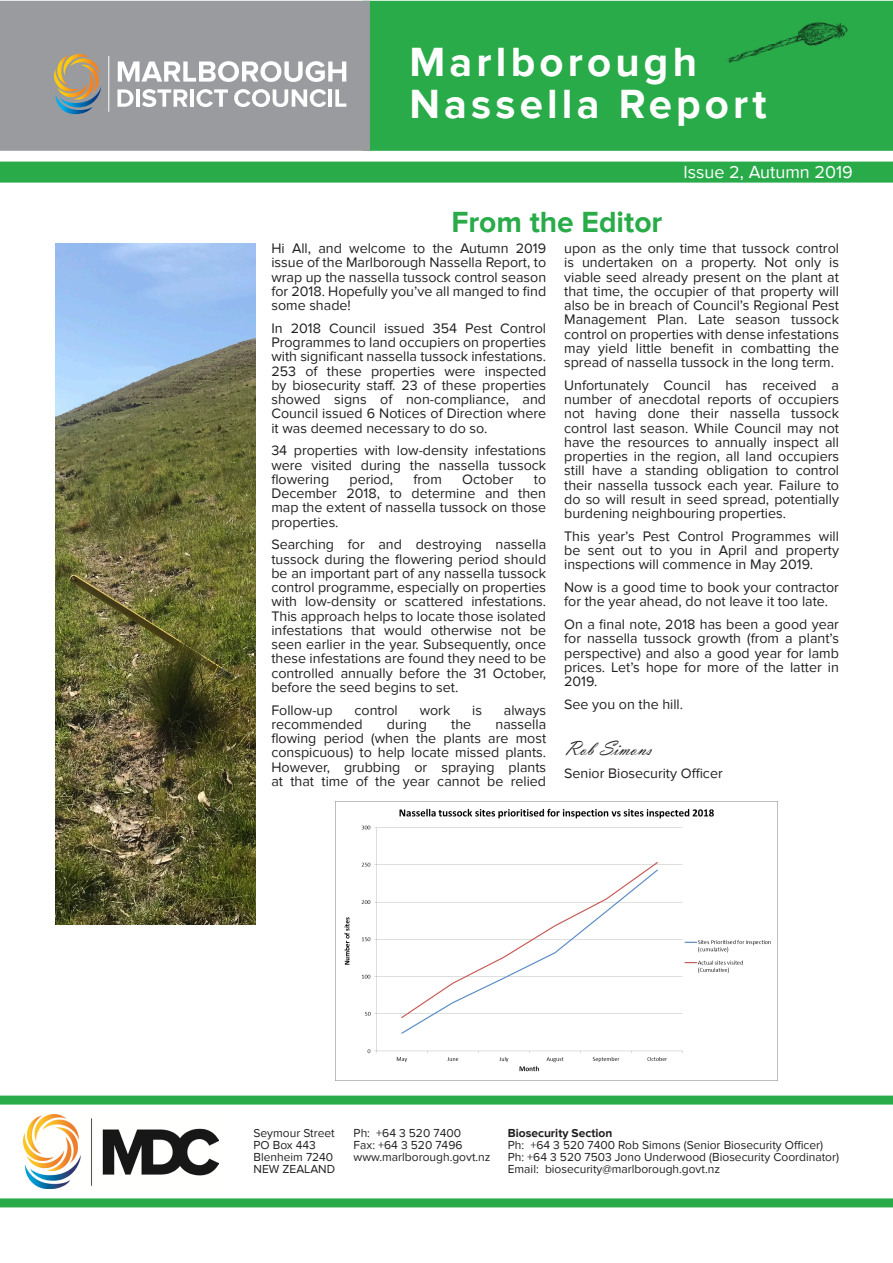
<style>
.page{position:relative;width:893px;height:1263px;background:#fff}
.page>*{position:absolute;margin:0;border:0;box-sizing:border-box;transform-origin:0 0}
.TopHeading{font:700 42px/42px "Proxima Nova";letter-spacing:.1em;color:#fff}
.Heading1{font:700 30px "Proxima Nova";color:#29ab4a}
.Body_Text{font:21px "Vladimir Script";color:#231f20}
.HeadingDate{font:18px "Proxima Nova";color:#fff}
.Body_Text-2{font:14.25px/14.2px "Proxima Nova";color:#231f20;text-align:justify}
.Front_Page_Footer{font:12px/12px "Proxima Nova";color:#231f20}
.Front_Page_Footer-2{font:700 12px "Proxima Nova";color:#231f20}
</style>
<div class="page">
<div style="left:362px;top:1px;width:531px;height:150px;background:#29ab4a"></div>
<div style="left:0;top:162px;width:893px;height:21px;background:#29ab4a"></div>
<div style="left:0;top:1095px;width:893px;height:9px;background:#29ab4a"></div>
<div style="left:0;top:1198px;width:893px;height:9px;background:#29ab4a"></div>
<div style="left:0;top:1px;width:370px;height:150px;background:#999b9e"></div>
<svg style="left:118px;top:61px;width:228px;height:21px"></svg>
<svg style="left:117px;top:89px;width:16px;height:18px"></svg>
<hr style="left:136px;top:89px;width:4px;height:18px;background:#fff">
<svg style="left:142px;top:89px;width:46px;height:18px"></svg>
<hr style="left:190px;top:89px;width:4px;height:18px;background:#fff">
<svg style="left:196px;top:89px;width:32px;height:18px"></svg>
<svg style="left:234px;top:89px;width:92px;height:18px"></svg>
<hr style="left:328px;top:89px;width:4px;height:18px;background:#fff">
<svg style="left:335px;top:89px;width:11px;height:18px"></svg>
<hr style="left:108px;top:56px;width:1px;height:56px;background:#fff">
<svg style="left:54px;top:54px;width:47px;height:60px"></svg>
<img style="left:727px;top:22px;width:121px;height:41px">
<img style="left:55px;top:244px;width:200px;height:680px">
<img style="left:335px;top:801px;width:443px;height:280px">
<img style="left:23px;top:1115px;width:195px;height:73px">
<p class="TopHeading" style="left:409px;top:42px;width:359px">Marlborough<br>Nassella Report</p>
<p class="HeadingDate" style="left:684px;top:162px;width:171px">Issue 2, Autumn 2019</p>
<p class="Heading1" style="left:451px;top:205px;width:213px">From the Editor</p>
<p class="Body_Text-2" style="left:271px;top:241px;width:276px">Hi All, and welcome to the Autumn 2019 issue of the Marlborough Nassella Report, to wrap up the nassella tussock control season for 2018. Hopefully you’ve all manged to find some shade!</p>
<p class="Body_Text-2" style="left:271px;top:321px;width:276px">In 2018 Council issued 354 Pest Control Programmes to land occupiers on properties with significant nassella tussock infestations.<br>253 of these properties were inspected by biosecurity staff. 23 of these properties showed signs of non-compliance, and Council issued 6 Notices of Direction where it was deemed necessary to do so.</p>
<p class="Body_Text-2" style="left:271px;top:444px;width:276px">34 properties with low-density infestations were visited during the nassella tussock flowering</p>
<p class="Body_Text-2" style="left:564px;top:241px;width:276px">upon as the only time that tussock control is undertaken on a property. Not only is viable seed already present on the plant at that time, the occupier of that property will also be in breach of Council’s Regional Pest Management Plan. Late season tussock control on properties with dense infestations may yield little benefit in combatting the spread of nassella tussock in the long term.</p>
<p class="Body_Text-2" style="left:564px;top:378px;width:276px">Unfortunately Council has received a number of anecdotal reports of occupiers not having done their nassella tussock control last season. While Council may not have the resources to annually inspect all properties in the region, all land occupiers still have a standing obligation to control their nassella tussock each year. Failure to do so will result in seed spread, potentially burdening neighbouring properties.</p>
<p class="Body_Text-2" style="left:564px;top:529px;width:276px">This year’s Pest Control Programmes will be sent out to you in April and property inspections will commence in May 2019.</p>
<p class="Body_Text-2" style="left:564px;top:580px;width:276px">Now is a good time to book your contractor for the year ahead, do not leave it too late.</p>
<p class="Body_Text-2" style="left:564px;top:617px;width:276px">On a final note, 2018 has been a good year for nassella tussock growth (from a plant’s perspective) and also a good year for lamb prices. Let’s hope for more of the latter in 2019.</p>
<p class="Body_Text-2" style="left:564px;top:697px;width:120px">See you on the hill.</p>
<p class="Body_Text" style="left:564px;top:736px;width:89px">Rob Simons</p>
<p class="Body_Text-2" style="left:564px;top:766px;width:160px">Senior Biosecurity Officer</p>
<p class="Body_Text-2" style="left:350px;top:472px;width:45px">period,</p>
<p class="Body_Text-2" style="left:414px;top:472px;width:30px">from</p>
<p class="Body_Text-2" style="left:462px;top:472px;width:53px">October</p>
<p class="Body_Text-2" style="left:271px;top:472px;width:276px;text-indent:262px">to December 2018, to determine and then map the extent of nassella tussock on those properties.</p>
<p class="Body_Text-2" style="left:271px;top:538px;width:276px">Searching for and destroying nassella tussock during the flowering period should be an important part of any nassella tussock control programme, especially on properties with low-density or scattered infestations.<br>This approach helps to locate those isolated infestations that would otherwise not be seen earlier in the year. Subsequently, once these infestations are found they need to be controlled annually before the 31 October, before the seed begins to set.</p>
<p class="Body_Text-2" style="left:271px;top:703px;width:63px">Follow-up</p>
<p class="Body_Text-2" style="left:354px;top:703px;width:45px">control</p>
<p class="Body_Text-2" style="left:420px;top:703px;width:32px">work</p>
<p class="Body_Text-2" style="left:472px;top:703px;width:11px">is</p>
<p class="Body_Text-2" style="left:504px;top:703px;width:44px">always</p>
<p class="Body_Text-2" style="left:271px;top:717px;width:93px">recommended</p>
<p class="Body_Text-2" style="left:387px;top:717px;width:41px">during</p>
<p class="Body_Text-2" style="left:451px;top:717px;width:22px">the</p>
<p class="Body_Text-2" style="left:271px;top:717px;width:276px;text-indent:224px">nassella flowing period (when the plants are most conspicuous) to help locate missed plants.<br>However, grubbing or spraying plants at that time of the year cannot be relied</p>
<p class="Front_Page_Footer" style="left:253px;top:1127px;width:83px">Seymour Street<br>PO Box 443<br>Blenheim 7240<br>NEW ZEALAND</p>
<p class="Front_Page_Footer" style="left:354px;top:1127px;width:138px">Ph: +64 3 520 7400<br>Fax: +64 3 520 7496 www.marlborough.govt.nz</p>
<p class="Front_Page_Footer-2" style="left:508px;top:1126px;width:106px">Biosecurity Section</p>
<p class="Front_Page_Footer" style="left:508px;top:1139px;width:333px">Ph: +64 3 520 7400 Rob Simons (Senior Biosecurity Officer)<br>Ph: +64 3 520 7503 Jono Underwood (Biosecurity Coordinator)<br>Email: biosecurity@marlborough.govt.nz</p>
</div>
